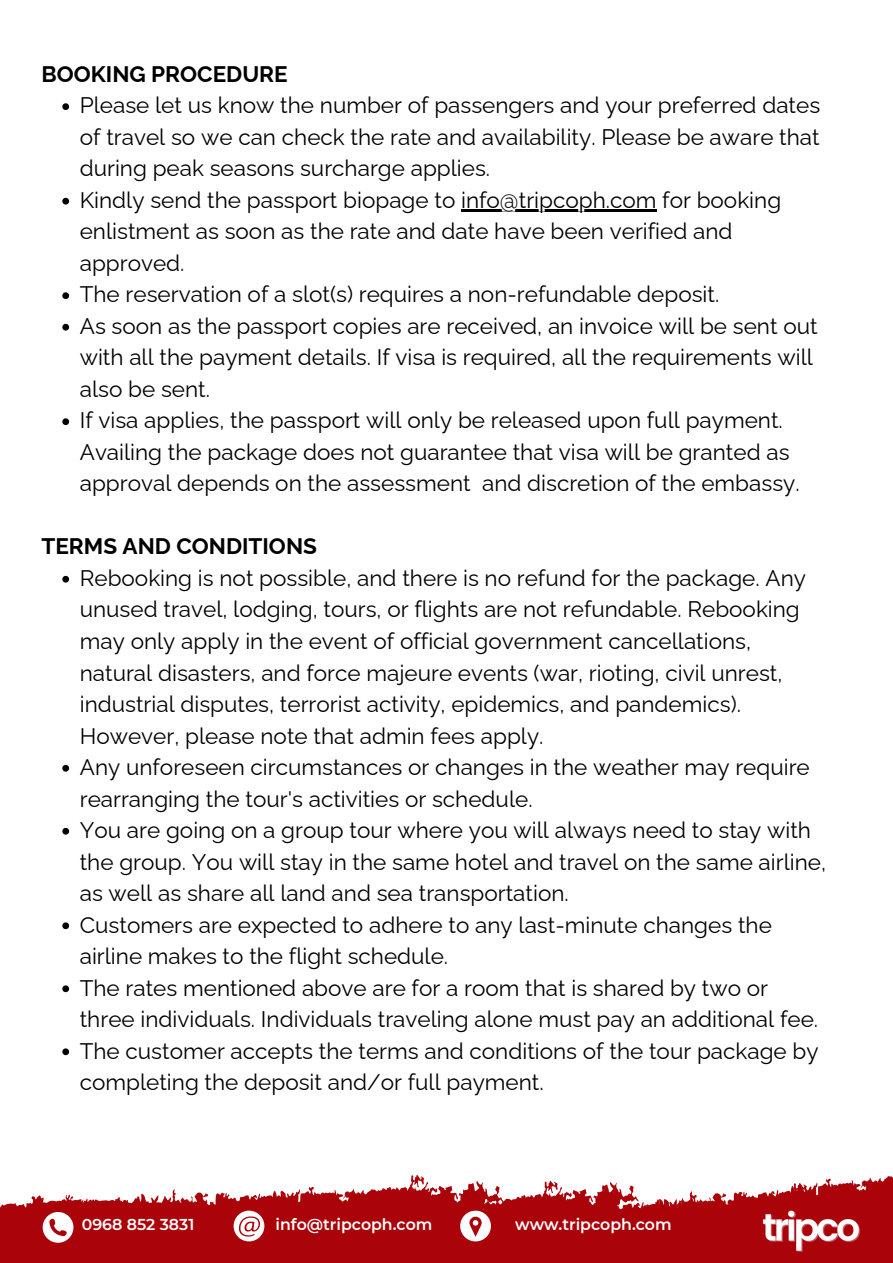
<style>
.page{position:relative;width:893px;height:1263px;background:#fff}
.page>*{position:absolute;margin:0;border:0;box-sizing:border-box;transform-origin:0 0}
.t1{font:22.5px/31.5px "Raleway";color:#000}
.t2{font:700 22.5px "Raleway";color:#000}
.t3{font:600 15.75px "Montserrat";color:#fff}
</style>
<div class="page">
<svg style="left:0;top:1175px;width:893px;height:88px;fill:#aa030a"></svg>
<svg style="left:43px;top:1212px;width:30px;height:31px"></svg>
<svg style="left:460px;top:1210px;width:31px;height:31px"></svg>
<svg style="left:234px;top:1210px;width:30px;height:31px"></svg>
<img style="left:746px;top:1198px;width:124px;height:62px">
<svg style="left:62px;top:103px;width:7px;height:7px"></svg>
<svg style="left:62px;top:198px;width:7px;height:7px"></svg>
<hr style="left:461px;top:209px;width:195px;height:2px;background:#000">
<svg style="left:62px;top:292px;width:7px;height:7px"></svg>
<svg style="left:62px;top:324px;width:7px;height:7px"></svg>
<svg style="left:62px;top:418px;width:7px;height:7px"></svg>
<svg style="left:62px;top:576px;width:7px;height:7px"></svg>
<svg style="left:62px;top:765px;width:7px;height:7px"></svg>
<svg style="left:62px;top:828px;width:7px;height:7px"></svg>
<svg style="left:62px;top:922px;width:7px;height:7px"></svg>
<svg style="left:62px;top:985px;width:7px;height:7px"></svg>
<svg style="left:62px;top:1048px;width:7px;height:7px"></svg>
<h2 class="t2" style="left:42px;top:61px;width:248px">BOOKING PROCEDURE</h2>
<h2 class="t1" style="left:80px;top:90px;width:742px;text-align:justify">Please let us know the number of passengers and your preferred dates of travel so we can check the rate and availability. Please be aware that during peak seasons surcharge applies.</h2>
<h1 class="t1" style="left:80px;top:184px;width:703px">Kindly send the passport biopage to info@tripcoph.com for booking</h1>
<h2 class="t1" style="left:80px;top:216px;width:654px">enlistment as soon as the rate and date have been verified and approved.<br>The reservation of a slot(s) requires a non-refundable deposit.</h2>
<h2 class="t1" style="left:80px;top:310px;width:739px">As soon as the passport copies are received, an invoice will be sent out with all the payment details. If visa is required, all the requirements will also be sent.</h2>
<h2 class="t1" style="left:80px;top:405px;width:721px">If visa applies, the passport will only be released upon full payment.<br>Availing the package does not guarantee that visa will be granted as approval depends on the assessment and discretion of the embassy.</h2>
<h2 class="t2" style="left:42px;top:533px;width:277px">TERMS AND CONDITIONS</h2>
<h2 class="t1" style="left:80px;top:562px;width:728px">Rebooking is not possible, and there is no refund for the package. Any unused travel, lodging, tours, or flights are not refundable. Rebooking may only apply in the event of official government cancellations, natural disasters, and force majeure events (war, rioting, civil unrest, industrial disputes, terrorist activity, epidemics, and pandemics).<br>However, please note that admin fees apply.</h2>
<h2 class="t1" style="left:80px;top:751px;width:731px">Any unforeseen circumstances or changes in the weather may require rearranging the tour's activities or schedule.</h2>
<p class="t1" style="left:80px;top:814px;width:748px">You are going on a group tour where you will always need to stay with the group. You will stay in the same hotel and travel on the same airline, as well as share all land and sea transportation.</p>
<p class="t1" style="left:80px;top:909px;width:693px">Customers are expected to adhere to any last-minute changes the airline makes to the flight schedule.</p>
<p class="t1" style="left:80px;top:972px;width:740px">The rates mentioned above are for a room that is shared by two or three individuals. Individuals traveling alone must pay an additional fee.</p>
<h3 class="t1" style="left:80px;top:1035px;width:740px">The customer accepts the terms and conditions of the tour package by completing the deposit and/or full payment.</h3>
<h2 class="t3" style="left:82px;top:1215px;width:114px">0968 852 3831</h2>
<h2 class="t3" style="left:276px;top:1215px;width:158px">info@tripcoph.com</h2>
<h1 class="t3" style="left:515px;top:1215px;width:158px">www.tripcoph.com</h1>
</div>
